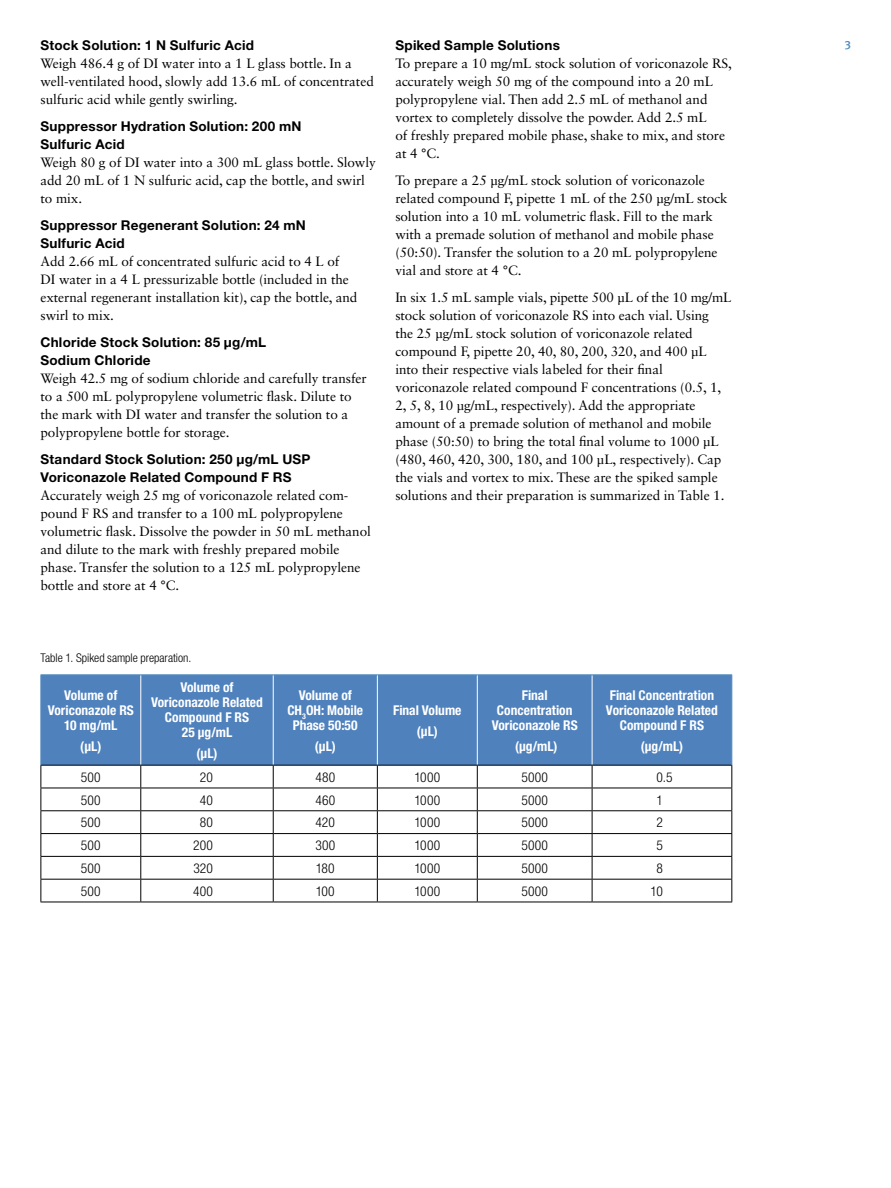
<style>
.page{position:relative;width:891px;height:1188px;background:#fff}
.page>*{position:absolute;margin:0;border:0;box-sizing:border-box;transform-origin:0 0}
.t1{font:13.5px/18px "Sabon LT Std";letter-spacing:-.005em;color:#000}
.t2{font:700 13.5px/18px "Helvetica Neue LT Std";letter-spacing:.02em;color:#000}
.t3{font:700 condensed 13.5px/15px "Helvetica Neue LT Std";color:#fff;text-align:center}
.t4{font:300 condensed 13.5px "Helvetica Neue LT Std";letter-spacing:.015em;color:#000}
.t5{font:300 condensed 12px "Helvetica Neue LT Std";color:#000}
.t6{font:12px "Meta Medium LF";color:#4f8abe}
</style>
<div class="page">
<div style="left:41px;top:675px;width:690px;height:90px;background:#4f81bd"></div>
<hr style="left:40px;top:788px;width:101px;height:1px;background:#000">
<hr style="left:141px;top:788px;width:132px;height:1px;background:#000">
<hr style="left:273px;top:788px;width:104px;height:1px;background:#000">
<hr style="left:377px;top:788px;width:100px;height:1px;background:#000">
<hr style="left:477px;top:788px;width:115px;height:1px;background:#000">
<hr style="left:592px;top:788px;width:140px;height:1px;background:#000">
<hr style="left:40px;top:810px;width:101px;height:1px;background:#000">
<hr style="left:141px;top:810px;width:132px;height:1px;background:#000">
<hr style="left:273px;top:810px;width:104px;height:1px;background:#000">
<hr style="left:377px;top:810px;width:100px;height:1px;background:#000">
<hr style="left:477px;top:810px;width:115px;height:1px;background:#000">
<hr style="left:592px;top:810px;width:140px;height:1px;background:#000">
<hr style="left:40px;top:833px;width:101px;height:1px;background:#000">
<hr style="left:141px;top:833px;width:132px;height:1px;background:#000">
<hr style="left:273px;top:833px;width:104px;height:1px;background:#000">
<hr style="left:377px;top:833px;width:100px;height:1px;background:#000">
<hr style="left:477px;top:833px;width:115px;height:1px;background:#000">
<hr style="left:592px;top:833px;width:140px;height:1px;background:#000">
<hr style="left:40px;top:856px;width:101px;height:1px;background:#000">
<hr style="left:141px;top:856px;width:132px;height:1px;background:#000">
<hr style="left:273px;top:856px;width:104px;height:1px;background:#000">
<hr style="left:377px;top:856px;width:100px;height:1px;background:#000">
<hr style="left:477px;top:856px;width:115px;height:1px;background:#000">
<hr style="left:592px;top:856px;width:140px;height:1px;background:#000">
<hr style="left:40px;top:879px;width:101px;height:1px;background:#000">
<hr style="left:141px;top:879px;width:132px;height:1px;background:#000">
<svg style="left:140px;top:766px;width:1px;height:136px"></svg>
<hr style="left:273px;top:879px;width:104px;height:1px;background:#000">
<svg style="left:273px;top:766px;width:1px;height:136px"></svg>
<hr style="left:377px;top:879px;width:100px;height:1px;background:#000">
<svg style="left:377px;top:766px;width:1px;height:136px"></svg>
<hr style="left:477px;top:879px;width:115px;height:1px;background:#000">
<svg style="left:477px;top:766px;width:1px;height:136px"></svg>
<hr style="left:592px;top:879px;width:140px;height:1px;background:#000">
<svg style="left:592px;top:766px;width:1px;height:136px"></svg>
<hr style="left:40px;top:902px;width:101px;height:1px;background:#000">
<hr style="left:141px;top:902px;width:132px;height:1px;background:#000">
<hr style="left:273px;top:902px;width:104px;height:1px;background:#000">
<hr style="left:377px;top:902px;width:100px;height:1px;background:#000">
<hr style="left:477px;top:902px;width:115px;height:1px;background:#000">
<hr style="left:592px;top:902px;width:140px;height:1px;background:#000">
<hr style="left:140px;top:675px;width:1px;height:90px;background:#fff">
<hr style="left:273px;top:675px;width:1px;height:90px;background:#fff">
<hr style="left:377px;top:675px;width:1px;height:90px;background:#fff">
<hr style="left:477px;top:675px;width:1px;height:90px;background:#fff">
<hr style="left:592px;top:675px;width:1px;height:90px;background:#fff">
<hr style="left:40px;top:765px;width:101px;height:1px;background:#000">
<hr style="left:141px;top:765px;width:132px;height:1px;background:#000">
<hr style="left:273px;top:765px;width:104px;height:1px;background:#000">
<hr style="left:377px;top:765px;width:100px;height:1px;background:#000">
<hr style="left:477px;top:765px;width:115px;height:1px;background:#000">
<hr style="left:592px;top:765px;width:140px;height:1px;background:#000">
<svg style="left:40px;top:766px;width:1px;height:136px"></svg>
<svg style="left:731px;top:766px;width:1px;height:136px"></svg>
<hr style="left:40px;top:674px;width:101px;height:1px;background:#4f8abe">
<hr style="left:40px;top:675px;width:1px;height:90px;background:#4f8abe">
<hr style="left:141px;top:674px;width:132px;height:1px;background:#4f8abe">
<hr style="left:273px;top:674px;width:104px;height:1px;background:#4f8abe">
<hr style="left:377px;top:674px;width:100px;height:1px;background:#4f8abe">
<hr style="left:477px;top:674px;width:115px;height:1px;background:#4f8abe">
<hr style="left:592px;top:674px;width:140px;height:1px;background:#4f8abe">
<hr style="left:731px;top:675px;width:1px;height:90px;background:#4f8abe">
<p class="t2" style="left:40px;top:36px;width:215px">Stock Solution: 1 N Sulfuric Acid</p>
<p class="t1" style="left:40px;top:54px;width:335px">Weigh 486.4 g of DI water into a 1 L glass bottle. In a well-ventilated hood, slowly add 13.6 mL of concentrated sulfuric acid while gently swirling.</p>
<p class="t2" style="left:40px;top:117px;width:263px">Suppressor Hydration Solution: 200 mN<br>Sulfuric Acid</p>
<p class="t1" style="left:40px;top:153px;width:337px">Weigh 80 g of DI water into a 300 mL glass bottle. Slowly add 20 mL of 1 N sulfuric acid, cap the bottle, and swirl to mix.</p>
<p class="t2" style="left:40px;top:216px;width:267px">Suppressor Regenerant Solution: 24 mN<br>Sulfuric Acid</p>
<p class="t1" style="left:40px;top:252px;width:318px">Add 2.66 mL of concentrated sulfuric acid to 4 L of DI water in a 4 L pressurizable bottle (included in the external regenerant installation kit), cap the bottle, and swirl to mix.</p>
<p class="t2" style="left:40px;top:333px;width:227px">Chloride Stock Solution: 85 μg/mL<br>Sodium Chloride</p>
<p class="t1" style="left:40px;top:369px;width:328px">Weigh 42.5 mg of sodium chloride and carefully transfer to a 500 mL polypropylene volumetric flask. Dilute to the mark with DI water and transfer the solution to a polypropylene bottle for storage.</p>
<p class="t2" style="left:40px;top:450px;width:272px">Standard Stock Solution: 250 μg/mL USP<br>Voriconazole Related Compound F RS</p>
<p class="t1" style="left:40px;top:486px;width:332px">Accurately weigh 25 mg of voriconazole related com&shy;pound F RS and transfer to a 100 mL polypropylene volumetric flask. Dissolve the powder in 50 mL methanol and dilute to the mark with freshly prepared mobile phase. Transfer the solution to a 125 mL polypropylene bottle and store at 4 °C.</p>
<p class="t2" style="left:395px;top:36px;width:166px">Spiked Sample Solutions</p>
<p class="t6" style="left:845px;top:38px;width:8px">3</p>
<p class="t1" style="left:395px;top:54px;width:338px">To prepare a 10 mg/mL stock solution of voriconazole RS, accurately weigh 50 mg of the compound into a 20 mL polypropylene vial. Then add 2.5 mL of methanol and vortex to completely dissolve the powder. Add 2.5 mL<br>of freshly prepared mobile phase, shake to mix, and store at 4 °C.</p>
<p class="t1" style="left:395px;top:171px;width:334px">To prepare a 25 μg/mL stock solution of voriconazole related compound F, pipette 1 mL of the 250 μg/mL stock solution into a 10 mL volumetric flask. Fill to the mark with a premade solution of methanol and mobile phase (50:50). Transfer the solution to a 20 mL polypropylene vial and store at 4 °C.</p>
<p class="t1" style="left:395px;top:288px;width:338px">In six 1.5 mL sample vials, pipette 500 µL of the 10 mg/mL stock solution of voriconazole RS into each vial. Using<br>the 25 μg/mL stock solution of voriconazole related compound F, pipette 20, 40, 80, 200, 320, and 400 μL into their respective vials labeled for their final voriconazole related compound F concentrations (0.5, 1, 2, 5, 8, 10 μg/mL, respectively). Add the appropriate amount of a premade solution of methanol and mobile phase (50:50) to bring the total final volume to 1000 μL (480, 460, 420, 300, 180, and 100 μL, respectively). Cap the vials and vortex to mix. These are the spiked sample solutions and their preparation is summarized in Table 1.</p>
<p class="t5" style="left:40px;top:651px;width:152px">Table 1. Spiked sample preparation.</p>
<p class="t3" style="left:48px;top:687px;width:88px">Volume of<br>Voriconazole RS<br>10 mg/mL</p>
<p class="t3" style="left:80px;top:738px;width:23px">(μL)</p>
<p class="t3" style="left:151px;top:680px;width:113px">Volume of<br>Voriconazole Related<br>Compound F RS<br>25 μg/mL</p>
<p class="t3" style="left:196px;top:746px;width:23px">(μL)</p>
<p class="t3" style="left:287px;top:687px;width:77px">Volume of<br>CH<sub>3</sub>OH: Mobile<br>Phase 50:50</p>
<p class="t3" style="left:315px;top:738px;width:23px">(μL)</p>
<p class="t3" style="left:393px;top:699px;width:70px;line-height:21px">Final Volume (μL)</p>
<p class="t3" style="left:492px;top:687px;width:88px">Final<br>Concentration<br>Voriconazole RS</p>
<p class="t3" style="left:515px;top:738px;width:44px">(μg/mL)</p>
<p class="t3" style="left:606px;top:687px;width:114px">Final Concentration<br>Voriconazole Related<br>Compound F RS</p>
<p class="t3" style="left:641px;top:738px;width:44px">(μg/mL)</p>
<p class="t4" style="left:81px;top:769px;width:21px">500</p>
<p class="t4" style="left:200px;top:769px;width:15px">20</p>
<p class="t4" style="left:315px;top:769px;width:21px">480</p>
<p class="t4" style="left:414px;top:769px;width:27px">1000</p>
<p class="t4" style="left:521px;top:769px;width:28px">5000</p>
<p class="t4" style="left:657px;top:769px;width:17px">0.5</p>
<p class="t4" style="left:81px;top:792px;width:21px">500</p>
<p class="t4" style="left:200px;top:792px;width:15px">40</p>
<p class="t4" style="left:315px;top:792px;width:21px">460</p>
<p class="t4" style="left:414px;top:792px;width:27px">1000</p>
<p class="t4" style="left:521px;top:792px;width:28px">5000</p>
<p class="t4" style="left:656px;top:792px;width:8px">1</p>
<p class="t4" style="left:81px;top:815px;width:21px">500</p>
<p class="t4" style="left:200px;top:815px;width:15px">80</p>
<p class="t4" style="left:316px;top:815px;width:21px">420</p>
<p class="t4" style="left:414px;top:815px;width:27px">1000</p>
<p class="t4" style="left:521px;top:815px;width:28px">5000</p>
<p class="t4" style="left:656px;top:815px;width:8px">2</p>
<p class="t4" style="left:81px;top:838px;width:21px">500</p>
<p class="t4" style="left:193px;top:838px;width:21px">200</p>
<p class="t4" style="left:315px;top:838px;width:21px">300</p>
<p class="t4" style="left:414px;top:838px;width:27px">1000</p>
<p class="t4" style="left:521px;top:838px;width:28px">5000</p>
<p class="t4" style="left:656px;top:838px;width:8px">5</p>
<p class="t4" style="left:81px;top:860px;width:21px">500</p>
<p class="t4" style="left:194px;top:860px;width:21px">320</p>
<p class="t4" style="left:316px;top:860px;width:20px">180</p>
<p class="t4" style="left:414px;top:860px;width:27px">1000</p>
<p class="t4" style="left:521px;top:860px;width:28px">5000</p>
<p class="t4" style="left:656px;top:860px;width:8px">8</p>
<p class="t4" style="left:81px;top:883px;width:21px">500</p>
<p class="t4" style="left:193px;top:883px;width:21px">400</p>
<p class="t4" style="left:316px;top:883px;width:21px">100</p>
<p class="t4" style="left:414px;top:883px;width:27px">1000</p>
<p class="t4" style="left:521px;top:883px;width:28px">5000</p>
<p class="t4" style="left:651px;top:883px;width:14px">10</p>
</div>
